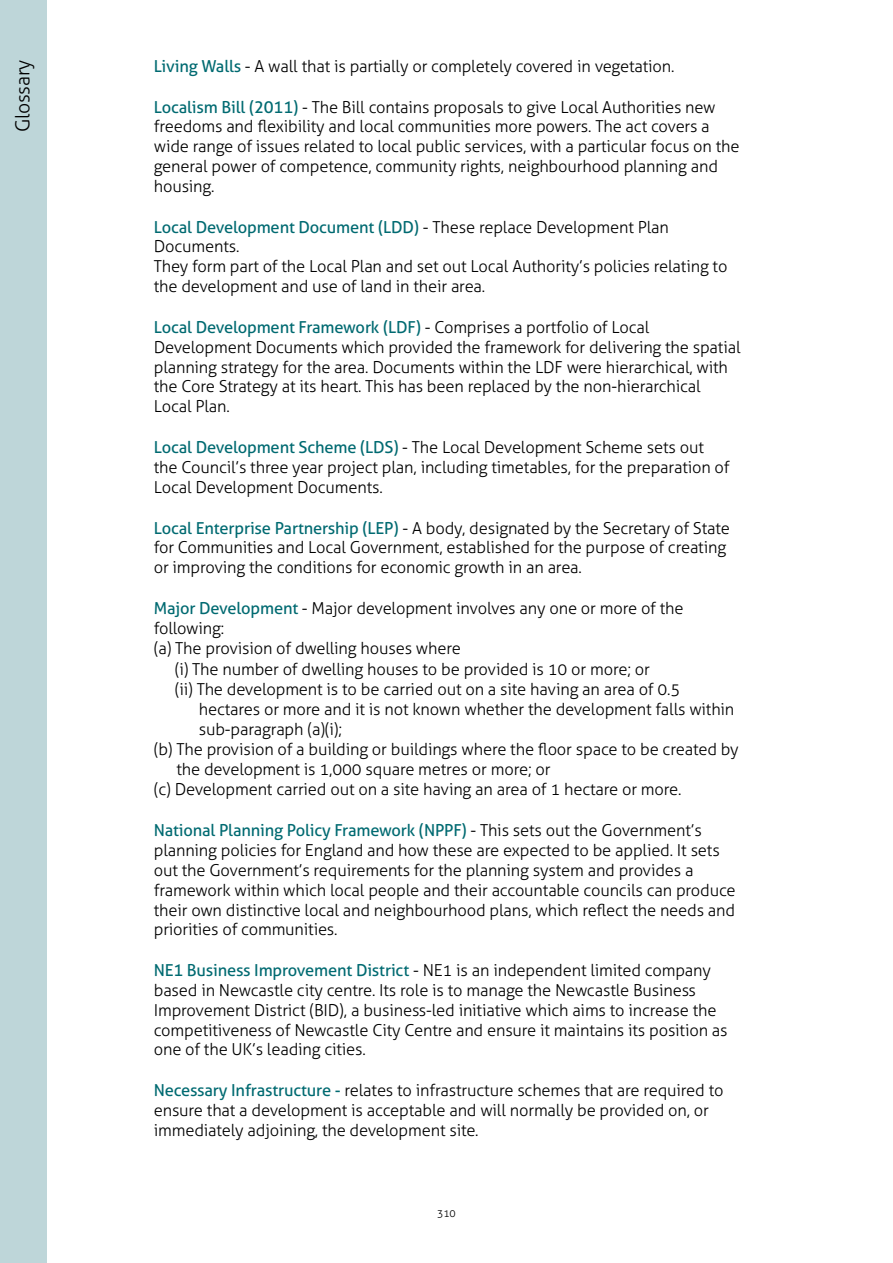
<style>
.page{position:relative;width:893px;height:1263px;background:#fff}
.page>*{position:absolute;margin:0;border:0;box-sizing:border-box;transform-origin:0 0}
.t1{font:300 19.5px "Aller";letter-spacing:-.01em;color:#000}
.t2{font:300 16.5px/19.8px "Aller";letter-spacing:-.01em;color:#000}
.t3{font:300 10.5px "Aller";color:#000}
.s1{font-weight:400;color:#006a71}
</style>
<div class="page">
<div style="left:0;top:0;width:47px;height:1263px;background:#bed6d9"></div>
<p class="t1" style="left:11px;top:132px;width:74px;rotate:-90deg">Glossary</p>
<p class="t2" style="left:154px;top:56px;width:522px"><span class="s1">Living Walls</span> - A wall that is partially or completely covered in vegetation.</p>
<p class="t2" style="left:154px;top:97px;width:587px"><span class="s1">Localism Bill (2011)</span> - The Bill contains proposals to give Local Authorities new freedoms and flexibility and local communities more powers. The act covers a wide range of issues related to local public services, with a particular focus on the general power of competence, community rights, neighbourhood planning and housing.</p>
<p class="t2" style="left:154px;top:217px;width:575px"><span class="s1">Local Development Document (LDD)</span> - These replace Development Plan Documents.<br>They form part of the Local Plan and set out Local Authority’s policies relating to the development and use of land in their area.</p>
<p class="t2" style="left:154px;top:317px;width:588px"><span class="s1">Local Development Framework (LDF)</span> - Comprises a portfolio of Local Development Documents which provided the framework for delivering the spatial planning strategy for the area. Documents within the LDF were hierarchical, with the Core Strategy at its heart. This has been replaced by the non-hierarchical Local Plan.</p>
<p class="t2" style="left:154px;top:437px;width:577px"><span class="s1">Local Development Scheme (LDS)</span> - The Local Development Scheme sets out the Council’s three year project plan, including timetables, for the preparation of<br>Local Development Documents.</p>
<p class="t2" style="left:154px;top:518px;width:578px"><span class="s1">Local Enterprise Partnership (LEP)</span> - A body, designated by the Secretary of State for Communities and Local Government, established for the purpose of creating or improving the conditions for economic growth in an area.</p>
<p class="t2" style="left:154px;top:598px;width:531px"><span class="s1">Major Development</span> - Major development involves any one or more of the</p>
<p class="t2" style="left:154px;top:618px;width:72px">following:</p>
<p class="t2" style="left:154px;top:638px;width:309px">(a) The provision of dwelling houses where</p>
<p class="t2" style="left:175px;top:659px;width:477px">(i) The number of dwelling houses to be provided is 10 or more; or</p>
<p class="t2" style="left:175px;top:679px;width:507px">(ii) The development is to be carried out on a site having an area of 0.5</p>
<p class="t2" style="left:199px;top:699px;width:537px">hectares or more and it is not known whether the development falls within</p>
<p class="t2" style="left:199px;top:719px;width:145px">sub-paragraph (a)(i);</p>
<p class="t2" style="left:154px;top:739px;width:586px">(b) The provision of a building or buildings where the floor space to be created by</p>
<p class="t2" style="left:177px;top:759px;width:375px">the development is 1,000 square metres or more; or</p>
<p class="t2" style="left:154px;top:780px;width:529px">(c) Development carried out on a site having an area of 1 hectare or more.</p>
<p class="t2" style="left:154px;top:820px;width:583px"><span class="s1">National Planning Policy Framework (NPPF)</span> - This sets out the Government’s planning policies for England and how these are expected to be applied. It sets out the Government’s requirements for the planning system and provides a framework within which local people and their accountable councils can produce their own distinctive local and neighbourhood plans, which reflect the needs and priorities of communities.</p>
<p class="t2" style="left:154px;top:960px;width:575px"><span class="s1">NE1 Business Improvement District</span> - NE1 is an independent limited company based in Newcastle city centre. Its role is to manage the Newcastle Business Improvement District (BID), a business-led initiative which aims to increase the competitiveness of Newcastle City Centre and ensure it maintains its position as one of the UK’s leading cities.</p>
<p class="t2" style="left:154px;top:1080px;width:571px"><span class="s1">Necessary Infrastructure -</span> relates to infrastructure schemes that are required to ensure that a development is acceptable and will normally be provided on, or immediately adjoining, the development site.</p>
<p class="t3" style="left:437px;top:1207px;width:20px">310</p>
</div>
